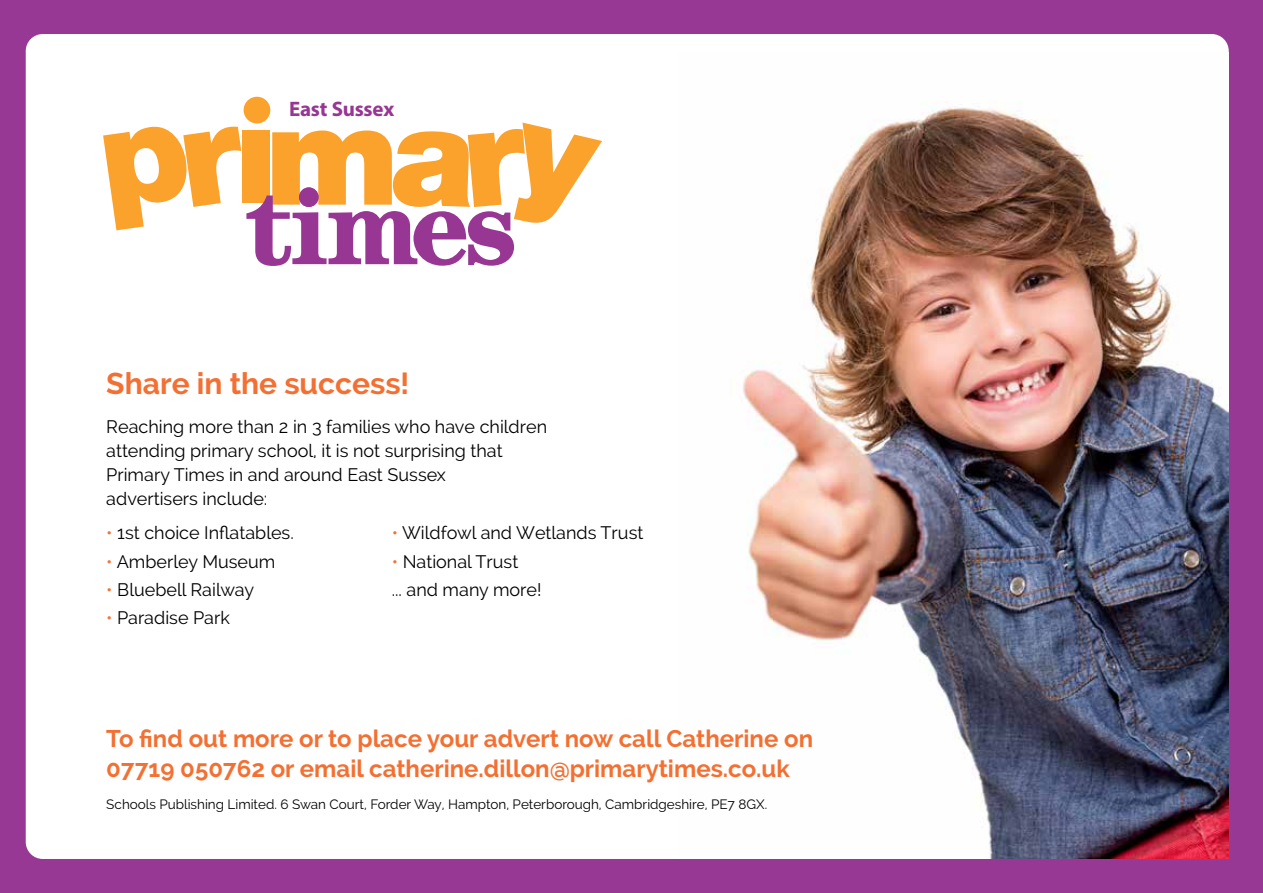
<style>
.page{position:relative;width:1263px;height:893px;background:#983895}
.page>*{position:absolute;margin:0;border:0;box-sizing:border-box;transform-origin:0 0}
.t1{font:700 30px "Raleway";color:#f37032}
.t2{font:700 24px/30px "Raleway";color:#f37032}
.t3{font:700 21px "Myriad Pro";letter-spacing:-.015em;color:#983694}
.t4{font:18px/24px "Raleway";color:#000}
.t5{font:13.5px "Raleway";color:#000}
.s1{color:#f37032}
</style>
<div class="page">
<div style="left:26px;top:34px;width:1203px;height:825px;background:#fff;border-radius:17px"></div>
<img style="left:742px;top:102px;width:487px;height:757px">
<svg style="left:103px;top:96px;width:499px;height:170px"></svg>
<div style="left:300px;top:188px;width:18px;height:18px;background:#983694;border-radius:50%"></div>
<div style="left:299px;top:187px;width:20px;height:20px;border:2px solid #983694;border-radius:50%"></div>
<p class="t3" style="left:289px;top:95px;width:107px">East Sussex</p>
<h1 class="t1" style="left:106px;top:366px;width:304px">Share in the success!</h1>
<p class="t4" style="left:106px;top:414px;width:442px">Reaching more than 2 in 3 families who have children attending primary school, it is not surprising that Primary Times in and around East Sussex<br>advertisers include:</p>
<p class="t4" style="left:106px;top:521px;width:189px"><span class="s1">•</span> 1st choice Inflatables.</p>
<p class="t4" style="left:106px;top:549px;width:171px"><span class="s1">•</span> Amberley Museum</p>
<p class="t4" style="left:106px;top:578px;width:149px"><span class="s1">•</span> Bluebell Railway</p>
<p class="t4" style="left:106px;top:606px;width:125px"><span class="s1">•</span> Paradise Park</p>
<p class="t4" style="left:392px;top:521px;width:253px"><span class="s1">•</span> Wildfowl and Wetlands Trust</p>
<p class="t4" style="left:392px;top:547px;width:151px;line-height:28.2px"><span class="s1">•</span> National Trust<br>... and many more!</p>
<h2 class="t2" style="left:106px;top:723px;width:708px">To find out more or to place your advert now call Catherine on<br>07719 050762 or email catherine.dillon@primarytimes.co.uk</h2>
<p class="t5" style="left:106px;top:796px;width:662px">Schools Publishing Limited. 6 Swan Court, Forder Way, Hampton, Peterborough, Cambridgeshire, PE7 8GX.</p>
</div>
